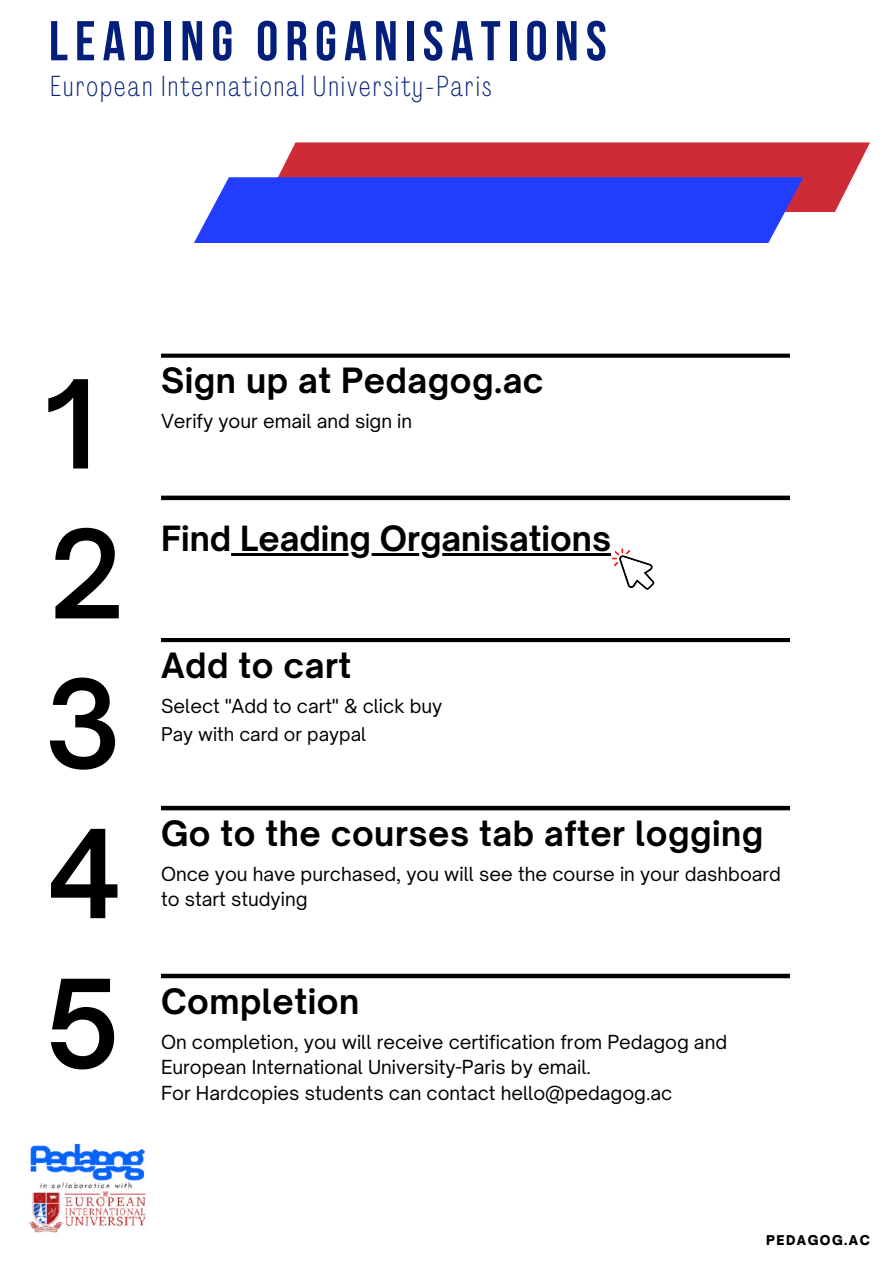
<style>
.page{position:relative;width:893px;height:1264px;background:#fff}
.page>*{position:absolute;margin:0;border:0;box-sizing:border-box;transform-origin:0 0}
.t1{font:600 117px/149.9px "Open Sauce One";color:#000}
.t2{font:700 55.95px "Bebas Neue";letter-spacing:.125em;color:#041f7b}
.t3{font:700 33.3px "Open Sauce One";letter-spacing:.015em;color:#000}
.t4{font:100 28.8px "Agrandir Tight";letter-spacing:.075em;color:#041f7b}
.t5{font:18.6px/25.8px "Open Sauce One";color:#000}
.t6{font:18.15px "Open Sauce One";color:#000}
.t7{font:900 12.9px "Open Sauce One";letter-spacing:.11em;color:#000}
</style>
<div class="page">
<div style="left:161px;top:353px;width:629px;height:5px;background:#000"></div>
<hr style="left:231px;top:553px;width:380px;height:2px;background:#000">
<div style="left:161px;top:495px;width:629px;height:5px;background:#000"></div>
<hr style="left:161px;top:638px;width:629px;height:4px;background:#000">
<div style="left:161px;top:805px;width:629px;height:5px;background:#000"></div>
<div style="left:161px;top:973px;width:629px;height:5px;background:#000"></div>
<img style="left:28px;top:1143px;width:119px;height:90px">
<svg style="left:194px;top:142px;width:676px;height:101px;background:#7550bf"></svg>
<svg style="left:611px;top:548px;width:43px;height:41px"></svg>
<h2 class="t2" style="left:49px;top:18px;width:559px">LEADING ORGANISATIONS</h2>
<h3 class="t4" style="left:50px;top:75px;width:443px">European International University-Paris</h3>
<h1 class="t1" style="left:44px;top:349px;width:82px">1<br>2<br>3<br>4<br>5</h1>
<h3 class="t3" style="left:161px;top:360px;width:384px">Sign up at Pedagog.ac</h3>
<p class="t5" style="left:161px;top:408px;width:252px">Verify your email and sign in</p>
<h3 class="t3" style="left:161px;top:517px;width:451px">Find Leading Organisations</h3>
<h3 class="t3" style="left:161px;top:644px;width:192px">Add to cart</h3>
<p class="t5" style="left:161px;top:692px;width:283px">Select ''Add to cart'' &amp; click buy</p>
<p class="t6" style="left:161px;top:722px;width:206px">Pay with card or paypal</p>
<h3 class="t3" style="left:161px;top:812px;width:603px">Go to the courses tab after logging</h3>
<p class="t5" style="left:161px;top:860px;width:621px">Once you have purchased, you will see the course in your dashboard to start studying</p>
<h3 class="t3" style="left:161px;top:980px;width:200px">Completion</h3>
<p class="t5" style="left:161px;top:1028px;width:567px">On completion, you will receive certification from Pedagog and<br>European International University-Paris by email.<br>For Hardcopies students can contact hello@pedagog.ac</p>
<p class="t7" style="left:766px;top:1231px;width:105px">PEDAGOG.AC</p>
</div>
